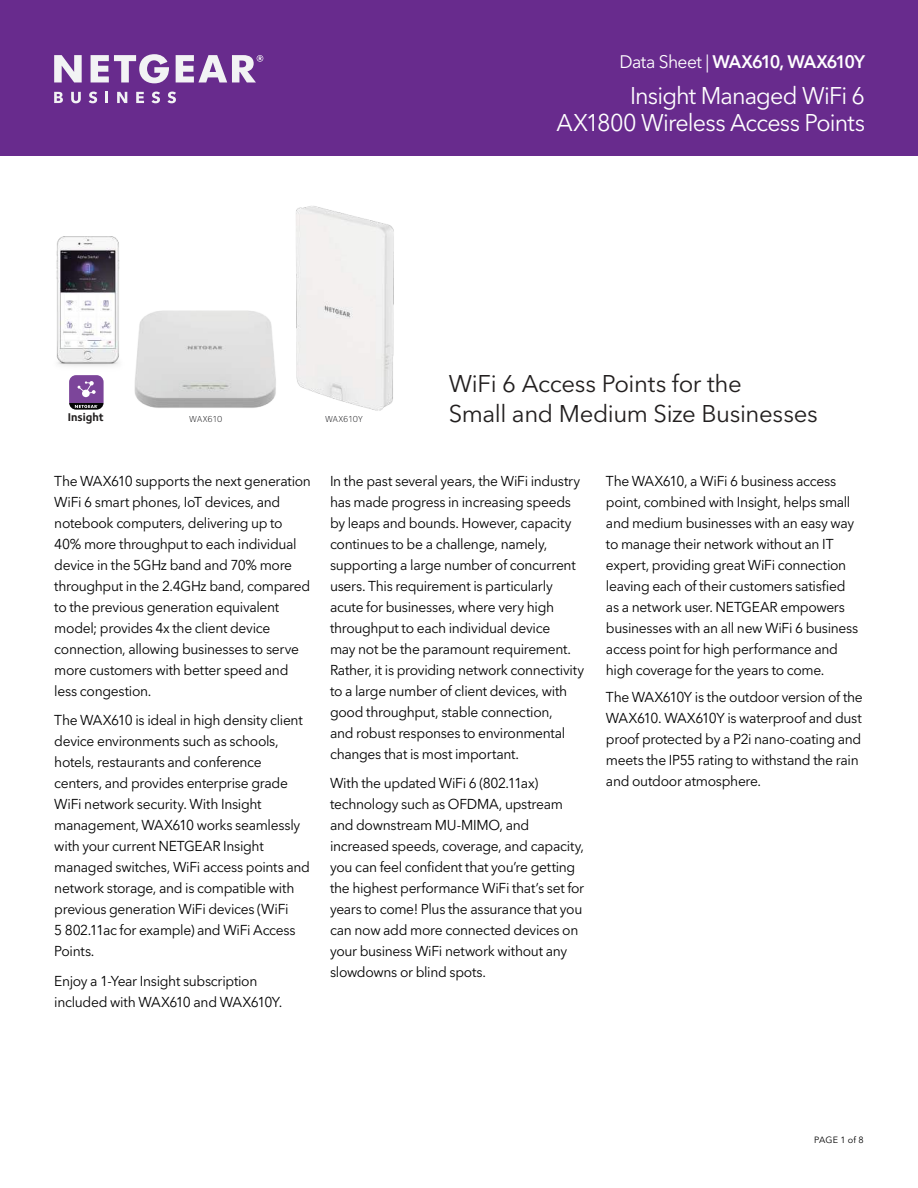
<style>
.page{position:relative;width:918px;height:1188px;background:#fff}
.page>*{position:absolute;margin:0;border:0;box-sizing:border-box;transform-origin:0 0}
.t1{font:24px "Avenir Next LT Pro";letter-spacing:-.015em;color:#221f1f}
.t2{font:24px/27px "Avenir Next LT Pro";letter-spacing:-.035em;color:#fff;text-align:right}
.t3{font:600 18px "Avenir Next LT Pro";letter-spacing:-.07em;color:#fff}
.t4{font:14.25px/21px "Avenir Next LT Pro";letter-spacing:-.025em;color:#000}
.t5{font:700 11.7px "Foundry Sterling";color:#221f1f}
.t6{font:300 9px "Foundry Sterling";letter-spacing:-.015em;color:#000005}
.t7{font:9px "Avenir Next LT Pro";letter-spacing:.015em;color:#000}
.s1{font-weight:400}
</style>
<div class="page">
<div style="left:0;top:0;width:918px;height:156px;background:#682b8d"></div>
<svg style="left:54px;top:92px;width:9px;height:11px"></svg>
<svg style="left:71px;top:92px;width:10px;height:11px"></svg>
<svg style="left:89px;top:92px;width:8px;height:11px"></svg>
<svg style="left:106px;top:92px;width:2px;height:11px"></svg>
<svg style="left:117px;top:92px;width:10px;height:11px"></svg>
<svg style="left:136px;top:92px;width:8px;height:11px"></svg>
<svg style="left:152px;top:92px;width:8px;height:11px"></svg>
<svg style="left:167px;top:92px;width:9px;height:11px"></svg>
<svg style="left:176px;top:55px;width:87px;height:27px"></svg>
<svg style="left:91px;top:54px;width:78px;height:29px"></svg>
<svg style="left:54px;top:55px;width:28px;height:27px"></svg>
<img style="left:134px;top:310px;width:142px;height:98px">
<img style="left:56px;top:237px;width:64px;height:129px">
<svg style="left:69px;top:375px;width:35px;height:35px"></svg>
<img style="left:296px;top:206px;width:98px;height:205px">
<p class="t3" style="left:620px;top:54px;width:247px"><span class="s1">Data Sheet |</span> WAX610, WAX610Y</p>
<h1 class="t2" style="left:557px;top:84px;width:310px">Insight Managed WiFi 6<br>AX1800 Wireless Access Points</h1>
<p class="t5" style="left:68px;top:413px;width:38px">Insight</p>
<p class="t6" style="left:325px;top:416px;width:39px">WAX610Y</p>
<p class="t6" style="left:189px;top:416px;width:35px">WAX610</p>
<h1 class="t1" style="left:449px;top:373px;width:295px">WiFi 6 Access Points for the</h1>
<h1 class="t1" style="left:449px;top:403px;width:371px">Small and Medium Size Businesses</h1>
<p class="t4" style="left:54px;top:472px;width:258px">The WAX610 supports the next generation WiFi 6 smart phones, IoT devices, and notebook computers, delivering up to 40% more throughput to each individual device in the 5GHz band and 70% more throughput in the 2.4GHz band, compared to the previous generation equivalent model; provides 4x the client device connection, allowing businesses to serve more customers with better speed and less congestion.</p>
<p class="t4" style="left:54px;top:710px;width:257px">The WAX610 is ideal in high density client device environments such as schools, hotels, restaurants and conference centers, and provides enterprise grade WiFi network security. With Insight management, WAX610 works seamlessly with your current NETGEAR Insight managed switches, WiFi access points and network storage, and is compatible with previous generation WiFi devices (WiFi<br>5 802.11ac for example) and WiFi Access Points.</p>
<p class="t4" style="left:54px;top:971px;width:230px">Enjoy a 1-Year Insight subscription included with WAX610 and WAX610Y.</p>
<p class="t4" style="left:330px;top:472px;width:256px">In the past several years, the WiFi industry has made progress in increasing speeds by leaps and bounds. However, capacity continues to be a challenge, namely, supporting a large number of concurrent users. This requirement is particularly acute for businesses, where very high throughput to each individual device<br>may not be the paramount requirement.<br>Rather, it is providing network connectivity to a large number of client devices, with good throughput, stable connection,<br>and robust responses to environmental changes that is most important.</p>
<p class="t4" style="left:330px;top:773px;width:256px">With the updated WiFi 6 (802.11ax) technology such as OFDMA, upstream and downstream MU-MIMO, and increased speeds, coverage, and capacity, you can feel con昀椀dent that you’re getting the highest performance WiFi that’s set for years to come! Plus the assurance that you can now add more connected devices on your business WiFi network without any slowdowns or blind spots.</p>
<p class="t4" style="left:606px;top:472px;width:254px">The WAX610, a WiFi 6 business access point, combined with Insight, helps small and medium businesses with an easy way to manage their network without an IT expert, providing great WiFi connection leaving each of their customers satis昀椀ed as a network user. NETGEAR empowers businesses with an all new WiFi 6 business access point for high performance and high coverage for the years to come.</p>
<p class="t4" style="left:606px;top:688px;width:258px">The WAX610Y is the outdoor version of the WAX610. WAX610Y is waterproof and dust proof protected by a P2i nano-coating and meets the IP55 rating to withstand the rain and outdoor atmosphere.</p>
<p class="t7" style="left:814px;top:1136px;width:51px">PAGE 1 of 8</p>
</div>
